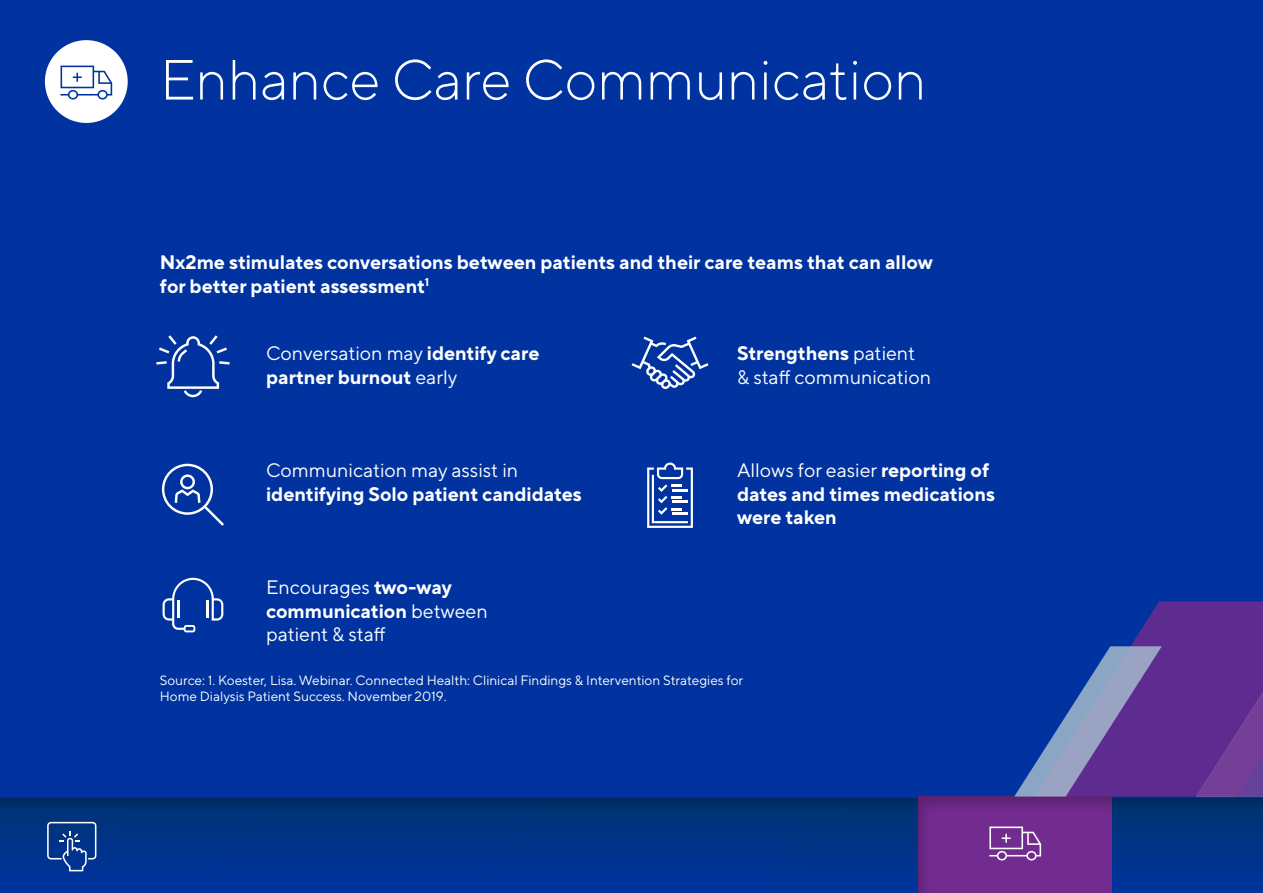
<style>
.page{position:relative;width:1263px;height:893px;background:#0033a0}
.page>*{position:absolute;margin:0;border:0;box-sizing:border-box;transform-origin:0 0}
.t1{font:300 56.4px "TT Norms Pro";color:#fff}
.t2{font:700 19.5px/23.4px "TT Norms Pro";color:#fff}
.t3{font:19.5px/23.4px "TT Norms Pro";color:#fff}
.t4{font:13.5px/16.2px "TT Norms Pro";color:#fff}
.s1{font-weight:400}
.s2{font-weight:700}
</style>
<div class="page">
<svg style="left:0;top:798px;width:1263px;height:95px"></svg>
<div style="left:45px;top:40px;width:83px;height:83px;background:#fff;border-radius:50%"></div>
<svg style="left:47px;top:822px;width:49px;height:49px"></svg>
<div style="left:906px;top:785px;width:220px;height:108px;background:#000;opacity:.2"></div>
<svg style="left:1014px;top:602px;width:249px;height:195px"></svg>
<svg style="left:989px;top:826px;width:52px;height:34px"></svg>
<svg style="left:60px;top:66px;width:52px;height:34px"></svg>
<svg style="left:156px;top:335px;width:74px;height:62px"></svg>
<svg style="left:632px;top:337px;width:76px;height:52px"></svg>
<svg style="left:647px;top:463px;width:46px;height:65px"></svg>
<svg style="left:162px;top:464px;width:62px;height:62px"></svg>
<svg style="left:163px;top:578px;width:60px;height:54px"></svg>
<h1 class="t1" style="left:160px;top:39px;width:768px">Enhance Care Communication</h1>
<p class="t2" style="left:160px;top:249px;width:774px">Nx2me stimulates conversations between patients and their care teams that can allow for better patient assessment<sup>1</sup></p>
<p class="t2" style="left:266px;top:340px;width:275px"><span class="s1">Conversation may</span> identify care partner burnout <span class="s1">early</span></p>
<p class="t3" style="left:737px;top:340px;width:195px"><span class="s2">Strengthens</span> patient &amp; staff communication</p>
<p class="t3" style="left:266px;top:457px;width:253px">Communication may assist in</p>
<p class="t2" style="left:266px;top:481px;width:317px">identifying Solo patient candidates</p>
<p class="t2" style="left:737px;top:457px;width:259px"><span class="s1">Allows for easier</span> reporting of dates and times medications were taken</p>
<p class="t3" style="left:266px;top:574px;width:223px">Encourages <span class="s2">two-way communication</span> between patient &amp; staff</p>
<p class="t4" style="left:160px;top:671px;width:585px">Source: 1. Koester, Lisa. Webinar. Connected Health: Clinical Findings &amp; Intervention Strategies for<br>Home Dialysis Patient Success. November 2019.</p>
</div>
